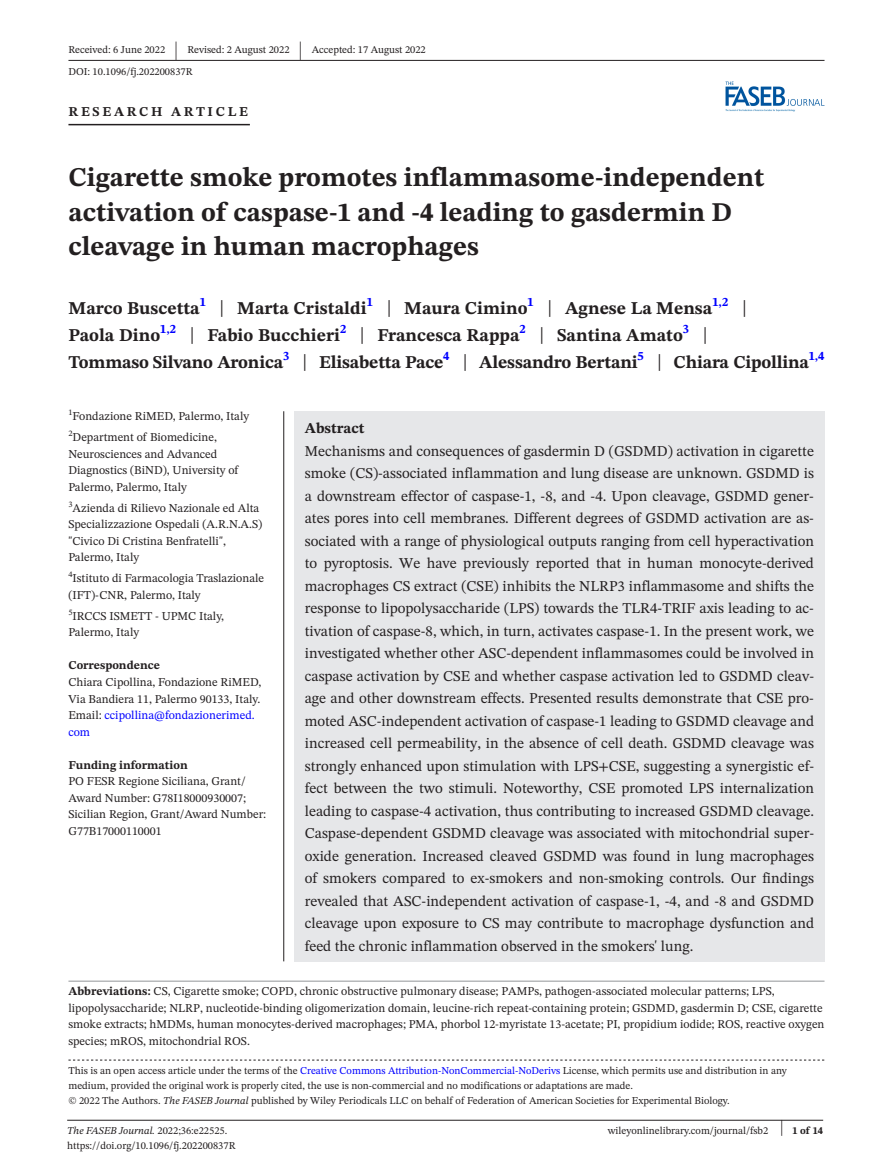
<style>
.page{position:relative;width:893px;height:1174px;background:#fff}
.page>*{position:absolute;margin:0;border:0;box-sizing:border-box;transform-origin:0 0}
.t1{font:700 27px/34.5px "STIX Two Text";color:#231f20}
.t2{font:25.65px "STIX Two Text";color:#231f20;scale:.49 1}
.t3{font:700 18px/27px "STIX Two Text";color:#231f20}
.t4{font:15px/22.5px "STIX Two Text";color:#231f20;text-align:justify}
.t5{font:700 15px "STIX Two Text";color:#231f20}
.t6{font:700 13.5px "STIX Two Text";letter-spacing:.2em;color:#231f20}
.t7{font:12px/16.5px "STIX Two Text";color:#231f20}
.t8{font:700 12px "STIX Two Text";color:#231f20}
.t9{font:10.5px/15px "STIX Two Text";color:#231f20}
.t10{font:italic 10.5px "STIX Two Text";color:#231f20}
.t11{font:700 10.5px "STIX Two Text";color:#231f20}
.s1{font-weight:400;font-size:23.4px}
.s2{color:#00f}
.s3{font-family:"STIX"}
.s4{font-weight:700}
.s5{font-style:italic}
.s6{font-style:normal}
.s7{font-weight:400;font-size:22.2px}
</style>
<div class="page">
<hr style="left:67px;top:1119px;width:756px;height:1px;background:#231f20">
<img style="left:725px;top:81px;width:99px;height:30px">
<hr style="left:68px;top:60px;width:756px;height:1px;background:#231f20">
<hr style="left:68px;top:124px;width:182px;height:1px;background:#231f20">
<svg style="left:68px;top:1059px;width:756px;height:1px"></svg>
<hr style="left:68px;top:980px;width:756px;height:1px;background:#939598">
<div style="left:294px;top:411px;width:530px;height:550px;background:#e6e7e9"></div>
<hr style="left:283px;top:411px;width:1px;height:550px;background:#231f20">
<p class="t9" style="left:68px;top:42px;width:98px">Received: 6 June 2022</p>
<h2 class="t2" style="left:175px;top:32px;width:8px">|</h2>
<p class="t9" style="left:187px;top:42px;width:104px">Revised: 2 August 2022</p>
<h2 class="t2" style="left:299px;top:32px;width:8px">|</h2>
<p class="t9" style="left:312px;top:42px;width:116px">Accepted: 17 August 2022</p>
<p class="t9" style="left:68px;top:64px;width:126px">DOI: 10.1096/fj.202200837R</p>
<p class="t6" style="left:68px;top:101px;width:181px">RESEARCH ARTICLE</p>
<h1 class="t1" style="left:68px;top:161px;width:698px">Cigarette smoke promotes inflammasome-independent activation of caspase-1 and -4 leading to gasdermin D cleavage in human macrophages</h1>
<p class="t3" style="left:68px;top:295px;width:757px">Marco Buscetta<sup>1</sup> <span class="s1">|</span> Marta Cristaldi<sup>1</sup> <span class="s1">|</span> Maura Cimino<sup>1</sup> <span class="s1">|</span> Agnese La Mensa<sup>1,2</sup> <span class="s1">|<br></span>Paola Dino<sup>1,2</sup> <span class="s1">|</span> Fabio Bucchieri<sup>2</sup> <span class="s1">|</span> Francesca Rappa<sup>2</sup> <span class="s1">|</span> Santina Amato<sup>3</sup> <span class="s1">|<br></span>Tommaso Silvano Aronica<sup>3</sup> <span class="s1">|</span> Elisabetta Pace<sup>4</sup> <span class="s1">|</span> Alessandro Bertani<sup>5</sup> <span class="s1">|</span> Chiara Cipollina<sup>1,4</sup></p>
<p class="t7" style="left:68px;top:406px;width:182px;line-height:21px"><sup>1</sup>Fondazione RiMED, Palermo, Italy<br><sup>2</sup>Department of Biomedicine,</p>
<p class="t7" style="left:68px;top:445px;width:171px">Neurosciences and Advanced<br>Diagnostics (BiND), University of<br>Palermo, Palermo, Italy</p>
<p class="t7" style="left:68px;top:499px;width:195px"><sup>3</sup>Azienda di Rilievo Nazionale ed Alta<br>Specializzazione Ospedali (A.R.N.A.S) "Civico Di Cristina Benfratelli",<br>Palermo, Italy</p>
<p class="t7" style="left:68px;top:570px;width:197px"><sup>4</sup>Istituto di Farmacologia Traslazionale (IFT)-CNR, Palermo, Italy</p>
<p class="t7" style="left:68px;top:607px;width:157px"><sup>5</sup>IRCCS ISMETT - UPMC Italy,<br>Palermo, Italy</p>
<p class="t8" style="left:68px;top:657px;width:93px">Correspondence</p>
<p class="t7" style="left:68px;top:673px;width:194px">Chiara Cipollina, Fondazione RiMED,<br>Via Bandiera 11, Palermo 90133, Italy.<br>Email: <span class="s2">ccipollina@fondazionerimed. com</span></p>
<p class="t8" style="left:68px;top:756px;width:121px">Funding information</p>
<p class="t7" style="left:68px;top:772px;width:199px">PO FESR Regione Siciliana, Grant/<br>Award Number: G78I18000930007;<br>Sicilian Region, Grant/Award Number:<br>G77B17000110001</p>
<p class="t5" style="left:305px;top:417px;width:61px">Abstract</p>
<p class="t4" style="left:305px;top:439px;width:511px">Mechanisms and consequences of gasdermin D (GSDMD) activation in cigarette smoke (CS)-associated inflammation and lung disease are unknown. GSDMD is a downstream effector of caspase-1, -8, and -4. Upon cleavage, GSDMD gener&shy;ates pores into cell membranes. Different degrees of GSDMD activation are as&shy;sociated with a range of physiological outputs ranging from cell hyperactivation to pyroptosis. We have previously reported that in human monocyte-derived macrophages CS extract (CSE) inhibits the NLRP3 inflammasome and shifts the response to lipopolysaccharide (LPS) towards the TLR4-TRIF axis leading to ac&shy;tivation of caspase-8, which, in turn, activates caspase-1. In the present work, we investigated whether other ASC-dependent inflammasomes could be involved in caspase activation by CSE and whether caspase activation led to GSDMD cleav&shy;age and other downstream effects. Presented results demonstrate that CSE pro&shy;moted ASC-independent activation of caspase-1 leading to GSDMD cleavage and increased cell permeability, in the absence of cell death. GSDMD cleavage was strongly enhanced upon stimulation with LPS<span class="s3">+</span>CSE, suggesting a synergistic ef&shy;fect between the two stimuli. Noteworthy, CSE promoted LPS internalization leading to caspase-4 activation, thus contributing to increased GSDMD cleavage.<br>Caspase-dependent GSDMD cleavage was associated with mitochondrial super&shy;oxide generation. Increased cleaved GSDMD was found in lung macrophages of smokers compared to ex-smokers and non-smoking controls. Our findings revealed that ASC-independent activation of caspase-1, -4, and -8 and GSDMD cleavage upon exposure to CS may contribute to macrophage dysfunction and feed the chronic inflammation observed in the smokers' lung.</p>
<p class="t7" style="left:68px;top:982px;width:757px"><span class="s4">Abbreviations:</span> CS, Cigarette smoke; COPD, chronic obstructive pulmonary disease; PAMPs, pathogen-associated molecular patterns; LPS, lipopolysaccharide; NLRP, nucleotide-binding oligomerization domain, leucine-rich repeat-containing protein; GSDMD, gasdermin D; CSE, cigarette smoke extracts; hMDMs, human monocytes-derived macrophages; PMA, phorbol 12-myristate 13-acetate; PI, propidium iodide; ROS, reactive oxygen species; mROS, mitochondrial ROS.</p>
<p class="t9" style="left:68px;top:1063px;width:720px">This is an open access article under the terms of the <span class="s2">Creative Commons Attribution-NonCommercial-NoDerivs</span> License, which permits use and distribution in any medium, provided the original work is properly cited, the use is non-commercial and no modifications or adaptations are made.<br>© 2022 The Authors. <span class="s5">The FASEB Journal</span> published by Wiley Periodicals LLC on behalf of Federation of American Societies for Experimental Biology.</p>
<p class="t10" style="left:67px;top:1123px;width:162px">The FASEB Journal. <span class="s6">2022;36:e22525.</span></p>
<p class="t11" style="left:780px;top:1123px;width:45px"><span class="s7">|</span> 1 of 14</p>
<p class="t9" style="left:67px;top:1138px;width:170px">https://doi.org/10.1096/fj.202200837R</p>
<p class="t9" style="left:608px;top:1123px;width:162px">wileyonlinelibrary.com/journal/fsb2</p>
</div>
